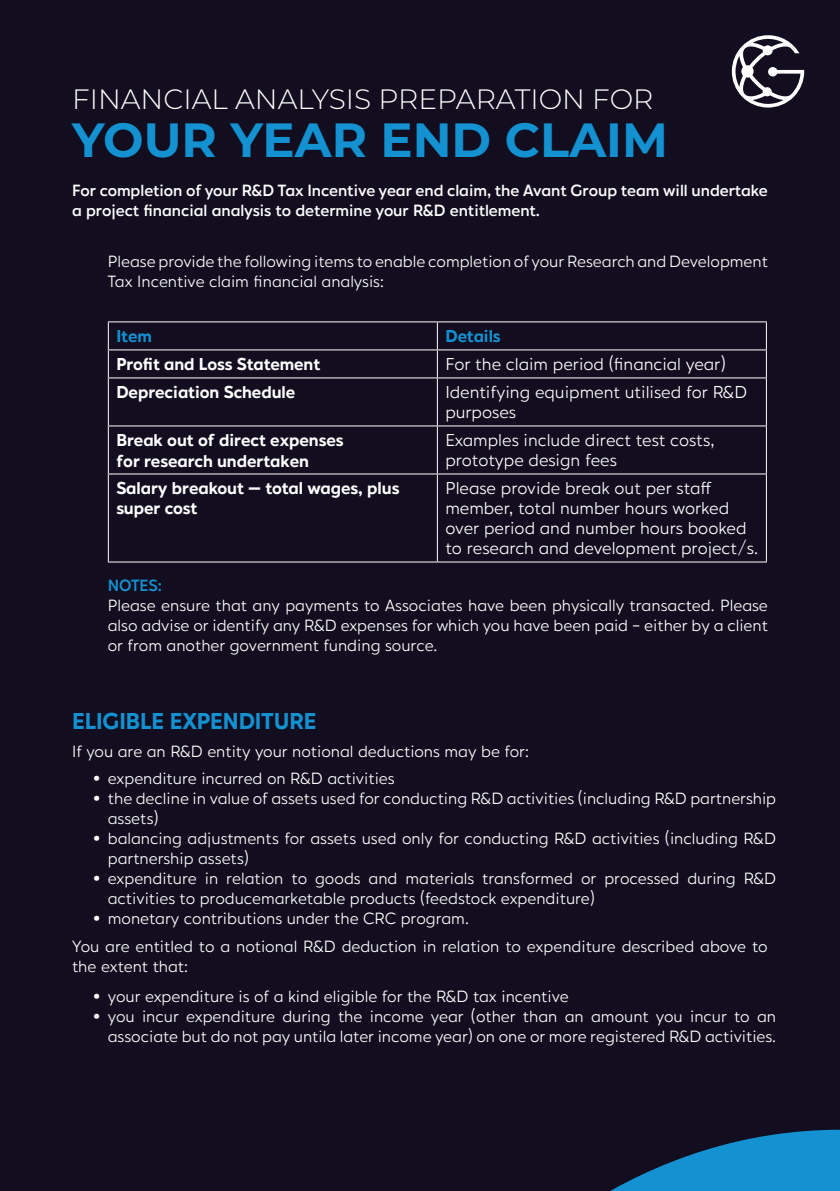
<style>
.page{position:relative;width:840px;height:1191px;background:#fff}
.page>*{position:absolute;margin:0;border:0;box-sizing:border-box;transform-origin:0 0}
.t1{font:700 48px "Montserrat";color:#1391d1}
.t2{font:300 28px "Montserrat";color:#fff}
.t3{font:700 24px "Hartwell Alt";color:#1391d1}
.t4{font:18px/20px "Hartwell Alt";color:#fff}
.t5{font:700 18px/21px "Hartwell Alt";color:#fff}
.t6{font:700 18px "Hartwell Alt";color:#1391d1}
.t7{font:17px/20px "Hartwell Alt";color:#fff}
.t8{font:600 17px/20px "Hartwell Alt";color:#fff}
.t9{font:900 17px/20px "Hartwell Alt";color:#fff}
.t10{font:600 17px "Hartwell Alt";color:#1391d1}
</style>
<div class="page">
<div style="left:0;top:0;width:839px;height:1191px;background:#120d1f"></div>
<svg style="left:731px;top:35px;width:72px;height:73px"></svg>
<svg style="left:610px;top:1129px;width:229px;height:62px"></svg>
<hr style="left:108px;top:321px;width:329px;height:1px;background:#fff">
<hr style="left:437px;top:321px;width:329px;height:1px;background:#fff">
<hr style="left:108px;top:349px;width:329px;height:1px;background:#fff">
<svg style="left:108px;top:322px;width:1px;height:55px"></svg>
<hr style="left:437px;top:349px;width:329px;height:1px;background:#fff">
<svg style="left:436px;top:322px;width:1px;height:55px"></svg>
<svg style="left:765px;top:322px;width:1px;height:55px"></svg>
<hr style="left:108px;top:377px;width:329px;height:1px;background:#fff">
<hr style="left:108px;top:378px;width:1px;height:47px;background:#fff">
<hr style="left:437px;top:377px;width:329px;height:1px;background:#fff">
<hr style="left:436px;top:378px;width:1px;height:47px;background:#fff">
<hr style="left:765px;top:378px;width:1px;height:47px;background:#fff">
<hr style="left:108px;top:425px;width:329px;height:1px;background:#fff">
<hr style="left:108px;top:426px;width:1px;height:47px;background:#fff">
<hr style="left:437px;top:425px;width:329px;height:1px;background:#fff">
<hr style="left:436px;top:426px;width:1px;height:47px;background:#fff">
<hr style="left:765px;top:426px;width:1px;height:47px;background:#fff">
<hr style="left:108px;top:473px;width:329px;height:1px;background:#fff">
<hr style="left:108px;top:474px;width:1px;height:87px;background:#fff">
<hr style="left:437px;top:473px;width:329px;height:1px;background:#fff">
<hr style="left:436px;top:474px;width:1px;height:87px;background:#fff">
<hr style="left:765px;top:474px;width:1px;height:87px;background:#fff">
<hr style="left:108px;top:561px;width:329px;height:1px;background:#fff">
<hr style="left:437px;top:561px;width:329px;height:1px;background:#fff">
<h2 class="t2" style="left:72px;top:80px;width:582px">FINANCIAL ANALYSIS PREPARATION FOR</h2>
<h1 class="t1" style="left:72px;top:105px;width:597px">YOUR YEAR END CLAIM</h1>
<p class="t8" style="left:72px;top:181px;width:697px">For completion of your R&amp;D Tax Incentive year end claim, the Avant Group team will undertake a project financial analysis to determine your R&amp;D entitlement.</p>
<p class="t7" style="left:108px;top:253px;width:661px">Please provide the following items to enable completion of your Research and Development<br>Tax Incentive claim financial analysis:</p>
<p class="t6" style="left:116px;top:325px;width:37px">Item</p>
<p class="t6" style="left:445px;top:325px;width:57px">Details</p>
<p class="t5" style="left:116px;top:355px;width:205px">Profit and Loss Statement</p>
<p class="t4" style="left:445px;top:355px;width:282px">For the claim period (financial year)</p>
<p class="t5" style="left:116px;top:383px;width:180px">Depreciation Schedule</p>
<p class="t4" style="left:445px;top:383px;width:303px">Identifying equipment utilised for R&amp;D purposes</p>
<p class="t5" style="left:116px;top:431px;width:229px">Break out of direct expenses for research undertaken</p>
<p class="t4" style="left:445px;top:431px;width:270px">Examples include direct test costs, prototype design fees</p>
<p class="t5" style="left:116px;top:480px;width:284px;line-height:20px">Salary breakout — total wages, plus super cost</p>
<p class="t4" style="left:445px;top:479px;width:314px">Please provide break out per staff member, total number hours worked over period and number hours booked to research and development project/s.</p>
<p class="t10" style="left:108px;top:575px;width:56px">NOTES:</p>
<p class="t7" style="left:108px;top:597px;width:661px;text-align:justify">Please ensure that any payments to Associates have been physically transacted. Please also advise or identify any R&amp;D expenses for which you have been paid - either by a client or from another government funding source.</p>
<h3 class="t3" style="left:72px;top:707px;width:246px">ELIGIBLE EXPENDITURE</h3>
<p class="t7" style="left:72px;top:743px;width:458px">If you are an R&amp;D entity your notional deductions may be for:</p>
<p class="t9" style="left:93px;top:770px;width:8px">• •</p>
<p class="t9" style="left:93px;top:830px;width:8px">•</p>
<p class="t9" style="left:93px;top:870px;width:8px">•</p>
<p class="t9" style="left:93px;top:910px;width:8px">•</p>
<p class="t7" style="left:108px;top:769px;width:669px">expenditure incurred on R&amp;D activities<br>the decline in value of assets used for conducting R&amp;D activities (including R&amp;D partnership assets)<br>balancing adjustments for assets used only for conducting R&amp;D activities (including R&amp;D partnership assets)<br>expenditure in relation to goods and materials transformed or processed during R&amp;D activities to producemarketable products (feedstock expenditure)<br>monetary contributions under the CRC program.</p>
<p class="t7" style="left:72px;top:938px;width:696px">You are entitled to a notional R&amp;D deduction in relation to expenditure described above to the extent that:</p>
<p class="t9" style="left:93px;top:988px;width:8px">• •</p>
<p class="t7" style="left:108px;top:987px;width:669px">your expenditure is of a kind eligible for the R&amp;D tax incentive<br>you incur expenditure during the income year (other than an amount you incur to an associate but do not pay untila later income year) on one or more registered R&amp;D activities.</p>
</div>
